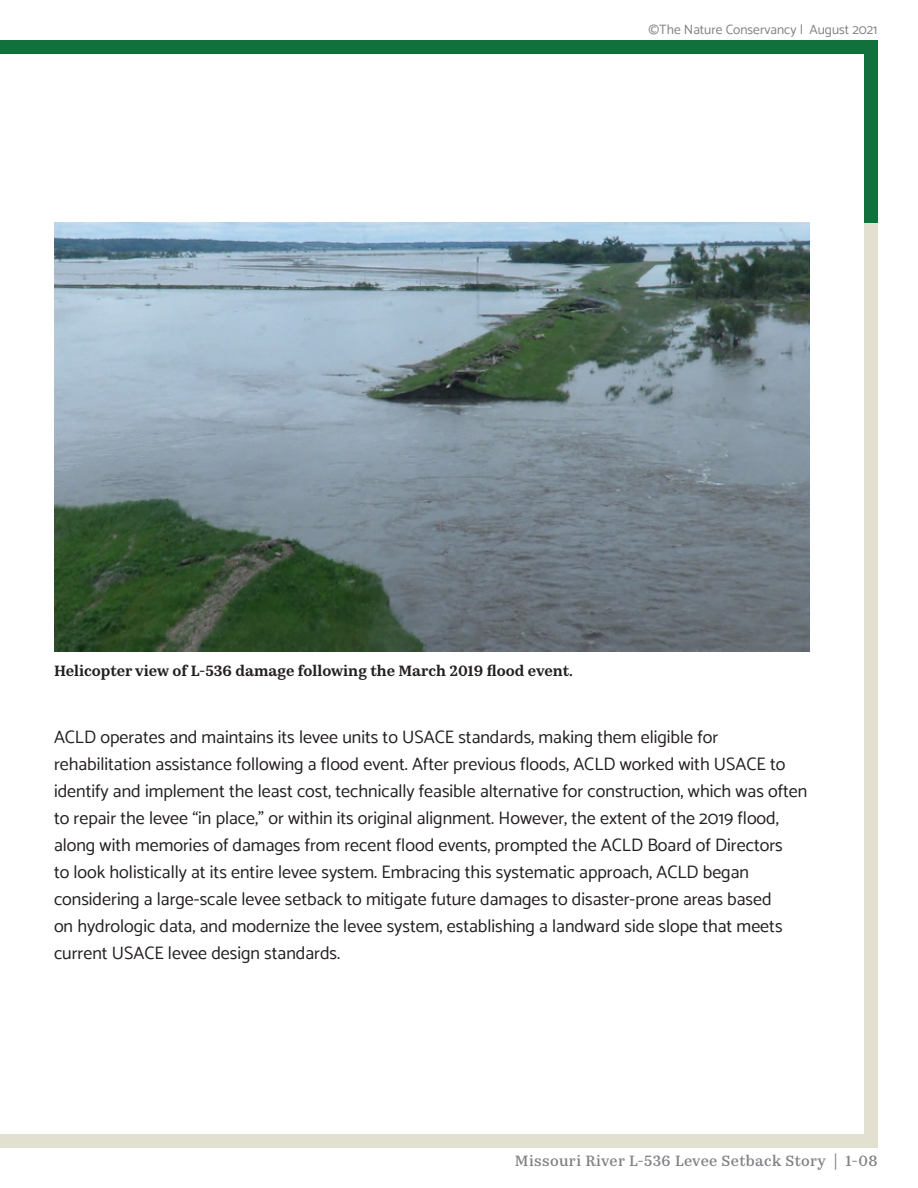
<style>
.page{position:relative;width:918px;height:1188px;background:#fff}
.page>*{position:absolute;margin:0;border:0;box-sizing:border-box;transform-origin:0 0}
.Body_Text{font:18px/27px "Catamaran";color:#231f20}
.Image_Caption{font:600 15px "Kazimir Text";color:#231f20}
.t1{font:500 15px "Kazimir Text";letter-spacing:.025em;color:#808285}
.t2{font:13.5px "Catamaran";color:#808285}
</style>
<div class="page">
<div style="left:0;top:40px;width:878px;height:183px;background:#12703c"></div>
<div style="left:0;top:223px;width:878px;height:925px;background:#e1e0d1"></div>
<div style="left:0;top:54px;width:864px;height:1080px;background:#fff"></div>
<img style="left:54px;top:223px;width:756px;height:428px">
<p class="t2" style="left:648px;top:21px;width:231px">©The Nature Conservancy | August 2021</p>
<p class="Image_Caption" style="left:54px;top:660px;width:521px">Helicopter view of L-536 damage following the March 2019 flood event.</p>
<p class="Body_Text" style="left:54px;top:723px;width:755px">ACLD operates and maintains its levee units to USACE standards, making them eligible for rehabilitation assistance following a flood event. After previous floods, ACLD worked with USACE to identify and implement the least cost, technically feasible alternative for construction, which was often to repair the levee “in place,” or within its original alignment. However, the extent of the 2019 flood, along with memories of damages from recent flood events, prompted the ACLD Board of Directors<br>to look holistically at its entire levee system. Embracing this systematic approach, ACLD began considering a large-scale levee setback to mitigate future damages to disaster-prone areas based<br>on hydrologic data, and modernize the levee system, establishing a landward side slope that meets current USACE levee design standards.</p>
<p class="t1" style="left:515px;top:1150px;width:364px">Missouri River L-536 Levee Setback Story | 1-08</p>
</div>
